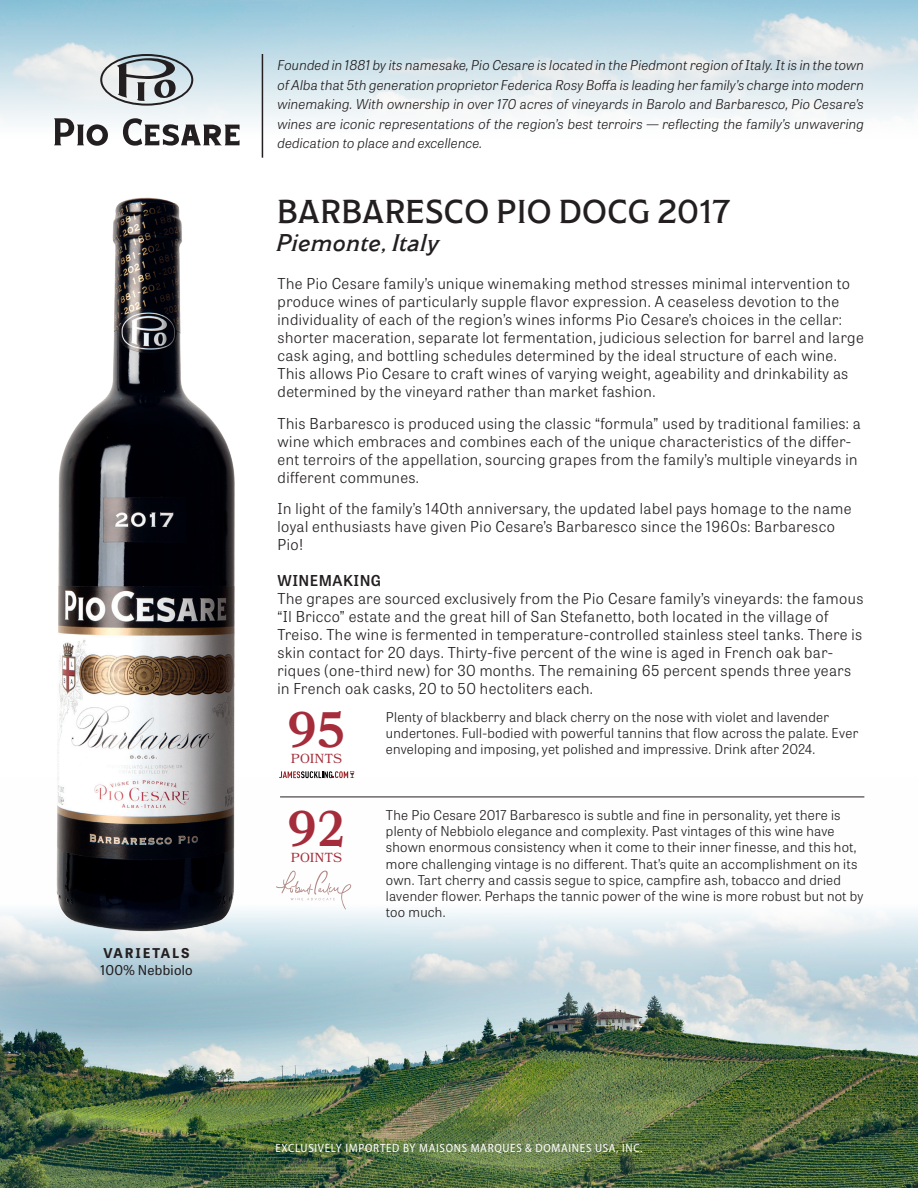
<style>
.page{position:relative;width:918px;height:1188px;background:#fff}
.page>*{position:absolute;margin:0;border:0;box-sizing:border-box;transform-origin:0 0}
.t1{font:600 49.65px "Bookmania";color:#a52c3a}
.t2{font:300 33px "Modesto Text";letter-spacing:.03em;color:#231f20}
.t3{font:italic 300 24px "Modesto Text";letter-spacing:.03em;color:#231f20}
.t4{font:300 15px/18px "Tablet Gothic";letter-spacing:.03em;color:#231f20}
.t5{font:600 15px "Tablet Gothic";letter-spacing:.03em;color:#231f20}
.t6{font:300 13.5px/16.2px "Tablet Gothic";letter-spacing:.02em;color:#231f20}
.t7{font:italic 300 13.5px/19.5px "Tablet Gothic";letter-spacing:.01em;color:#231f20;text-align:justify}
.t8{font:13.5px "Tablet Gothic";letter-spacing:.02em;color:#231f20}
.t9{font:700 13.5px "Tablet Gothic";letter-spacing:.14em;color:#231f20}
.t10{font:13.05px "Bookmania";color:#a52c3a}
.t11{font:semi-condensed 12px "Myriad Pro";letter-spacing:.06em;color:#fff}
</style>
<div class="page">
<img style="left:0;top:778px;width:918px;height:410px">
<img style="left:54px;top:197px;width:185px;height:737px">
<svg style="left:100px;top:54px;width:93px;height:52px;background:#a9b0b4"></svg>
<svg style="left:123px;top:118px;width:117px;height:28px"></svg>
<svg style="left:54px;top:118px;width:54px;height:28px"></svg>
<hr style="left:262px;top:54px;width:1px;height:104px;background:#231f20">
<svg style="left:279px;top:771px;width:75px;height:7px"></svg>
<svg style="left:276px;top:871px;width:75px;height:38px"></svg>
<hr style="left:280px;top:797px;width:584px;height:1px;background:#231f20">
<p class="t9" style="left:103px;top:944px;width:88px">VARIETALS</p>
<p class="t8" style="left:100px;top:960px;width:94px">100% Nebbiolo</p>
<p class="t7" style="left:278px;top:55px;width:588px">Founded in 1881 by its namesake, Pio Cesare is located in the Piedmont region of Italy. It is in the town of Alba that 5th generation proprietor Federica Rosy Boffa is leading her family’s charge into modern winemaking. With ownership in over 170 acres of vineyards in Barolo and Barbaresco, Pio Cesare’s wines are iconic representations of the region’s best terroirs — reflecting the family’s unwavering dedication to place and excellence.</p>
<p class="t2" style="left:278px;top:194px;width:454px">BARBARESCO PIO DOCG 2017</p>
<p class="t3" style="left:278px;top:230px;width:164px">Piemonte, Italy</p>
<p class="t4" style="left:278px;top:274px;width:588px">The Pio Cesare family’s unique winemaking method stresses minimal intervention to produce wines of particularly supple flavor expression. A ceaseless devotion to the individuality of each of the region’s wines informs Pio Cesare’s choices in the cellar: shorter maceration, separate lot fermentation, judicious selection for barrel and large cask aging, and bottling schedules determined by the ideal structure of each wine.<br>This allows Pio Cesare to craft wines of varying weight, ageability and drinkability as determined by the vineyard rather than market fashion.</p>
<p class="t4" style="left:278px;top:414px;width:585px">This Barbaresco is produced using the classic “formula” used by traditional families: a wine which embraces and combines each of the unique characteristics of the differ&shy;ent terroirs of the appellation, sourcing grapes from the family’s multiple vineyards in different communes.</p>
<p class="t4" style="left:278px;top:499px;width:576px">In light of the family’s 140th anniversary, the updated label pays homage to the name loyal enthusiasts have given Pio Cesare’s Barbaresco since the 1960s: Barbaresco<br>Pio!</p>
<p class="t5" style="left:278px;top:570px;width:105px">WINEMAKING</p>
<p class="t4" style="left:278px;top:589px;width:587px">The grapes are sourced exclusively from the Pio Cesare family’s vineyards: the famous “Il Bricco” estate and the great hill of San Stefanetto, both located in the village of Treiso. The wine is fermented in temperature-controlled stainless steel tanks. There is skin contact for 20 days. Thirty-five percent of the wine is aged in French oak bar&shy;riques (one-third new) for 30 months. The remaining 65 percent spends three years in French oak casks, 20 to 50 hectoliters each.</p>
<p class="t1" style="left:288px;top:701px;width:60px">95</p>
<p class="t10" style="left:291px;top:751px;width:53px">POINTS</p>
<p class="t1" style="left:288px;top:800px;width:60px">92</p>
<p class="t10" style="left:291px;top:850px;width:53px">POINTS</p>
<p class="t6" style="left:386px;top:709px;width:474px">Plenty of blackberry and black cherry on the nose with violet and lavender undertones. Full-bodied with powerful tannins that flow across the palate. Ever enveloping and imposing, yet polished and impressive. Drink after 2024.</p>
<p class="t6" style="left:386px;top:806px;width:479px">The Pio Cesare 2017 Barbaresco is subtle and fine in personality, yet there is plenty of Nebbiolo elegance and complexity. Past vintages of this wine have shown enormous consistency when it come to their inner finesse, and this hot, more challenging vintage is no different. That’s quite an accomplishment on its own. Tart cherry and cassis segue to spice, campfire ash, tobacco and dried lavender flower. Perhaps the tannic power of the wine is more robust but not by too much.</p>
<p class="t11" style="left:275px;top:1141px;width:369px">EXCLUSIVELY IMPORTED BY MAISONS MARQUES &amp; DOMAINES USA, INC.</p>
</div>
